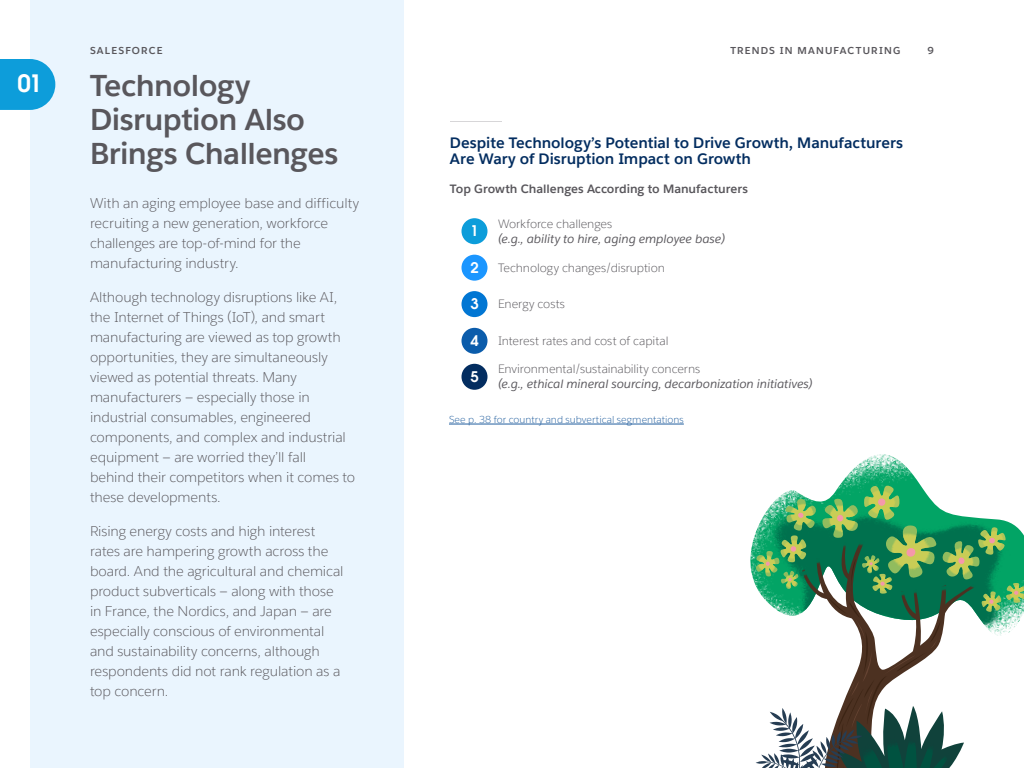
<style>
.page{position:relative;width:1024px;height:768px;background:#fff}
.page>*{position:absolute;margin:0;border:0;box-sizing:border-box;transform-origin:0 0}
.t1{font:700 30px/34px "Salesforce Sans";letter-spacing:-.02em;color:#59575c}
.t2{font:24px "Avant Garde For Salesforce Dm";color:#fff}
.t3{font:700 15px/16px "Salesforce Sans";letter-spacing:-.005em;color:#032d60}
.t4{font:14.7px "Avant Garde For Salesforce Dm";color:#fff}
.t5{font:300 14px/20px "Salesforce Sans";letter-spacing:-.01em;color:#59575c}
.t6{font:300 12px "Salesforce Sans";letter-spacing:-.01em;color:#59575c}
.t7{font:italic 12px "Salesforce Sans";letter-spacing:-.005em;color:#59575c}
.t8{font:700 12px "Salesforce Sans";letter-spacing:-.005em;color:#59575c}
.t9{font:300 10px "Salesforce Sans";color:#215e9e}
.t10{font:700 10px "Salesforce Sans";letter-spacing:.12em;color:#59575c}
</style>
<div class="page">
<div style="left:30px;top:0;width:374px;height:768px;background:#eaf5fe"></div>
<img style="left:842px;top:454px;width:76px;height:28px">
<svg style="left:754px;top:482px;width:270px;height:286px"></svg>
<hr style="left:450px;top:121px;width:52px;height:1px;background:#7a787d">
<div style="left:462px;top:218px;width:26px;height:26px;background:#0d9dda;border-radius:50%"></div>
<div style="left:462px;top:255px;width:26px;height:26px;background:#1b96ff;border-radius:50%"></div>
<div style="left:462px;top:291px;width:26px;height:26px;background:#0176d3;border-radius:50%"></div>
<div style="left:462px;top:328px;width:26px;height:26px;background:#0b5cab;border-radius:50%"></div>
<div style="left:462px;top:364px;width:26px;height:26px;background:#032d60;border-radius:50%"></div>
<hr style="left:449px;top:424px;width:235px;height:1px;background:#215e9e">
<svg style="left:0;top:59px;width:55px;height:51px;background:#22a5dd"></svg>
<h2 class="t2" style="left:17px;top:68px;width:27px">01</h2>
<p class="t10" style="left:90px;top:44px;width:74px">SALESFORCE</p>
<p class="t10" style="left:730px;top:44px;width:172px">TRENDS IN MANUFACTURING</p>
<p class="t10" style="left:927px;top:44px;width:8px">9</p>
<h1 class="t1" style="left:90px;top:68px;width:250px">Technology<br>Disruption Also<br>Brings Challenges</h1>
<p class="t5" style="left:90px;top:193px;width:271px">With an aging employee base and difficulty recruiting a new generation, workforce challenges are top-of-mind for the manufacturing industry.</p>
<p class="t5" style="left:90px;top:287px;width:267px">Although technology disruptions like AI, the Internet of Things (IoT), and smart manufacturing are viewed as top growth opportunities, they are simultaneously viewed as potential threats. Many manufacturers — especially those in industrial consumables, engineered components, and complex and industrial equipment — are worried they’ll fall<br>behind their competitors when it comes to these developments.</p>
<p class="t5" style="left:90px;top:521px;width:255px">Rising energy costs and high interest rates are hampering growth across the board. And the agricultural and chemical product subverticals — along with those in France, the Nordics, and Japan — are especially conscious of environmental and sustainability concerns, although respondents did not rank regulation as a top concern.</p>
<p class="t3" style="left:450px;top:135px;width:455px">Despite Technology’s Potential to Drive Growth, Manufacturers<br>Are Wary of Disruption Impact on Growth</p>
<p class="t8" style="left:450px;top:181px;width:299px">Top Growth Challenges According to Manufacturers</p>
<p class="t6" style="left:498px;top:216px;width:116px">Workforce challenges</p>
<p class="t7" style="left:498px;top:231px;width:229px">(e.g., ability to hire, aging employee base)</p>
<p class="t6" style="left:498px;top:260px;width:168px">Technology changes/disruption</p>
<p class="t6" style="left:498px;top:297px;width:69px">Energy costs</p>
<p class="t6" style="left:498px;top:334px;width:172px">Interest rates and cost of capital</p>
<p class="t6" style="left:498px;top:362px;width:204px">Environmental/sustainability concerns</p>
<p class="t7" style="left:498px;top:376px;width:316px">(e.g., ethical mineral sourcing, decarbonization initiatives)</p>
<p class="t4" style="left:470px;top:221px;width:10px">1</p>
<p class="t4" style="left:470px;top:258px;width:10px">2</p>
<p class="t4" style="left:470px;top:294px;width:10px">3</p>
<p class="t4" style="left:470px;top:331px;width:10px">4</p>
<p class="t4" style="left:470px;top:367px;width:10px">5</p>
<p class="t9" style="left:449px;top:414px;width:236px">See p. 38 for country and subvertical segmentations</p>
</div>
